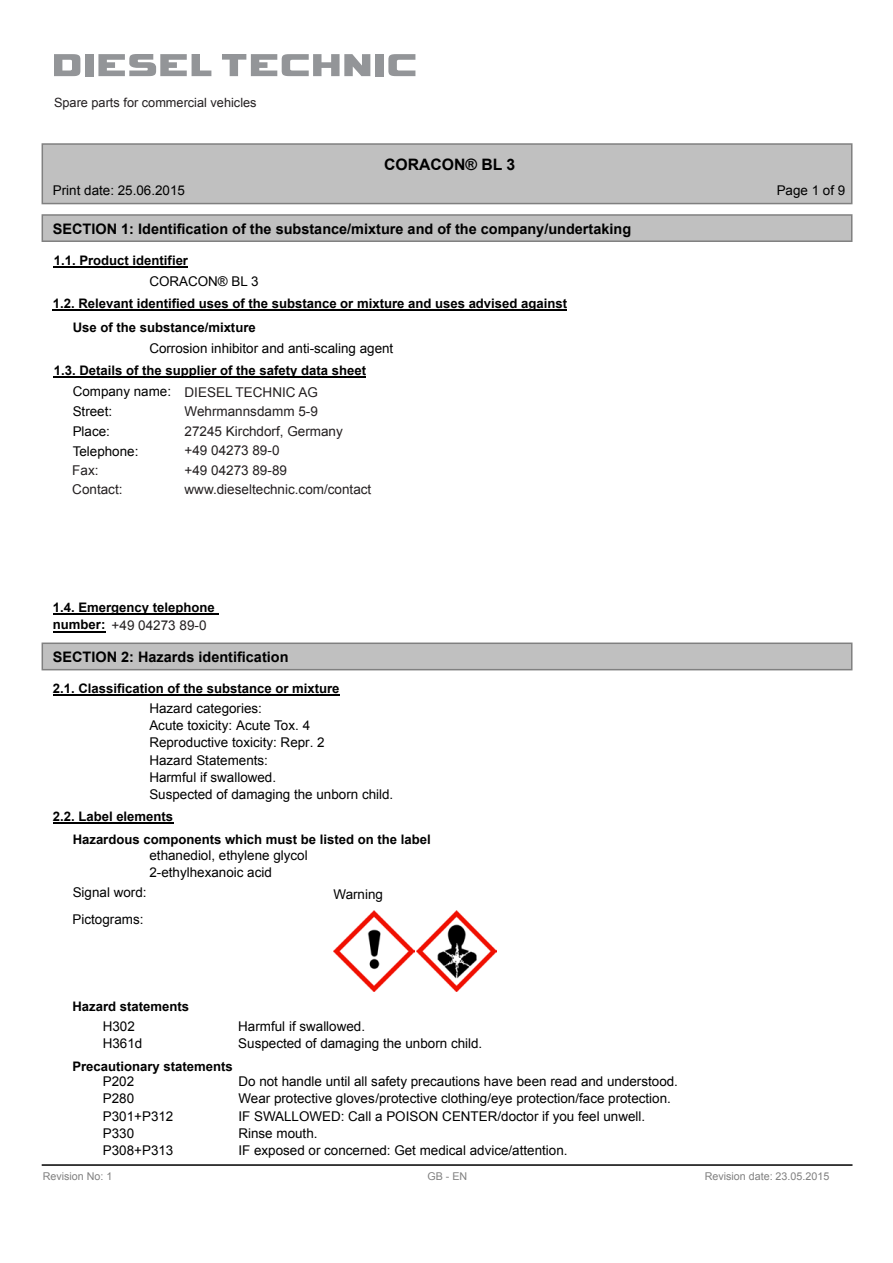
<style>
.page{position:relative;width:893px;height:1263px;background:#fff}
.page>*{position:absolute;margin:0;border:0;box-sizing:border-box;transform-origin:0 0}
.t1{font:700 15.75px "Arial";color:#000}
.t2{font:700 14.4px "Arial";color:#000}
.t3{font:13.5px "Arial";color:#231f20}
.t4{font:13.35px/17.1px "Arial";color:#000}
.t5{font:700 13.2px/24.3px "Arial";color:#000}
.t6{font:12.75px "Arial";color:#231f20}
.t7{font:10.8px "Arial";color:#808080}
</style>
<div class="page">
<div style="left:42px;top:144px;width:810px;height:60px;background:#c0c0c0"></div>
<div style="left:42px;top:143px;width:810px;height:61px;border:2px solid #808080"></div>
<div style="left:42px;top:215px;width:810px;height:26px;background:#c0c0c0"></div>
<div style="left:42px;top:214px;width:810px;height:28px;border:2px solid #808080"></div>
<div style="left:42px;top:643px;width:810px;height:27px;background:#c0c0c0"></div>
<div style="left:42px;top:642px;width:810px;height:28px;border:2px solid #808080"></div>
<hr style="left:42px;top:1164px;width:810px;height:2px;background:#000">
<hr style="left:54px;top:266px;width:134px;height:2px;background:#000">
<hr style="left:53px;top:309px;width:514px;height:2px;background:#000">
<hr style="left:54px;top:376px;width:312px;height:2px;background:#000">
<hr style="left:53px;top:613px;width:165px;height:1px;background:#000">
<hr style="left:53px;top:631px;width:52px;height:1px;background:#000">
<hr style="left:53px;top:695px;width:286px;height:1px;background:#000">
<hr style="left:53px;top:822px;width:120px;height:2px;background:#000">
<img style="left:334px;top:911px;width:80px;height:80px">
<img style="left:416px;top:911px;width:81px;height:80px">
<svg style="left:54px;top:54px;width:26px;height:22px"></svg>
<div style="left:85px;top:54px;width:8px;height:22px;background:#939598"></div>
<svg style="left:98px;top:54px;width:113px;height:22px"></svg>
<svg style="left:222px;top:54px;width:148px;height:22px"></svg>
<div style="left:375px;top:54px;width:9px;height:22px;background:#939598"></div>
<svg style="left:388px;top:54px;width:27px;height:22px"></svg>
<p class="t6" style="left:54px;top:94px;width:204px">Spare parts for commercial vehicles</p>
<p class="t1" style="left:384px;top:154px;width:133px">CORACON® BL 3</p>
<p class="t4" style="left:53px;top:182px;width:134px">Print date: 25.06.2015</p>
<p class="t4" style="left:777px;top:182px;width:70px">Page 1 of 9</p>
<p class="t2" style="left:53px;top:218px;width:580px">SECTION 1: Identification of the substance/mixture and of the company/undertaking</p>
<p class="t4" style="left:149px;top:273px;width:111px">CORACON® BL 3</p>
<p class="t5" style="left:54px;top:248px;width:136px">1.1. Product identifier</p>
<p class="t5" style="left:73px;top:291px;width:496px;text-indent:-20px">1.2. Relevant identified uses of the substance or mixture and uses advised against<br>Use of the substance/mixture</p>
<p class="t4" style="left:149px;top:340px;width:245px">Corrosion inhibitor and anti-scaling agent</p>
<p class="t5" style="left:54px;top:358px;width:314px">1.3. Details of the supplier of the safety data sheet</p>
<p class="t4" style="left:73px;top:381px;width:100px;line-height:20px">Company name:<br>Street:<br>Place:<br>Telephone: e-mail:</p>
<p class="t4" style="left:295px;top:483px;width:66px">Hr. Porada</p>
<p class="t3" style="left:185px;top:383px;width:135px">DIESEL TECHNIC AG</p>
<p class="t3" style="left:185px;top:403px;width:135px">Wehrmannsdamm 5-9</p>
<p class="t3" style="left:185px;top:422px;width:160px">27245 Kirchdorf, Germany</p>
<p class="t3" style="left:185px;top:442px;width:96px">+49 04273 89-0</p>
<p class="t3" style="left:185px;top:461px;width:104px">+49 04273 89-89</p>
<p class="t3" style="left:72px;top:461px;width:28px">Fax:</p>
<p class="t3" style="left:72px;top:481px;width:52px">Contact:</p>
<p class="t3" style="left:185px;top:480px;width:188px">www.dieseltechnic.com/contact</p>
<p class="t5" style="left:53px;top:598px;width:163px;line-height:17.9px">1.4. Emergency telephone number:</p>
<p class="t2" style="left:53px;top:647px;width:237px">SECTION 2: Hazards identification</p>
<p class="t5" style="left:53px;top:677px;width:288px">2.1. Classification of the substance or mixture</p>
<p class="t4" style="left:149px;top:700px;width:246px">Hazard categories:<br>Acute toxicity: Acute Tox. 4<br>Reproductive toxicity: Repr. 2<br>Hazard Statements:<br>Harmful if swallowed.<br>Suspected of damaging the unborn child.</p>
<p class="t5" style="left:73px;top:805px;width:360px;line-height:23.1px;text-indent:-20px">2.2. Label elements<br>Hazardous components which must be listed on the label</p>
<p class="t4" style="left:149px;top:847px;width:160px">ethanediol, ethylene glycol<br>2-ethylhexanoic acid</p>
<p class="t4" style="left:73px;top:884px;width:75px">Signal word:</p>
<p class="t4" style="left:334px;top:885px;width:51px">Warning</p>
<p class="t4" style="left:73px;top:911px;width:72px">Pictograms:</p>
<p class="t3" style="left:112px;top:616px;width:96px">+49 04273 89-0</p>
<p class="t5" style="left:72px;top:995px;width:118px">Hazard statements</p>
<p class="t4" style="left:103px;top:1017px;width:34px">H302</p>
<p class="t4" style="left:238px;top:1017px;width:128px">Harmful if swallowed.</p>
<p class="t4" style="left:103px;top:1034px;width:41px">H361d</p>
<p class="t4" style="left:238px;top:1034px;width:246px">Suspected of damaging the unborn child.</p>
<p class="t5" style="left:72px;top:1054px;width:162px">Precautionary statements</p>
<p class="t4" style="left:103px;top:1073px;width:33px">P202</p>
<p class="t4" style="left:238px;top:1073px;width:441px">Do not handle until all safety precautions have been read and understood.</p>
<p class="t4" style="left:103px;top:1090px;width:33px">P280</p>
<p class="t4" style="left:238px;top:1090px;width:434px">Wear protective gloves/protective clothing/eye protection/face protection.</p>
<p class="t4" style="left:103px;top:1107px;width:72px">P301+P312</p>
<p class="t4" style="left:238px;top:1107px;width:408px">IF SWALLOWED: Call a POISON CENTER/doctor if you feel unwell.</p>
<p class="t4" style="left:103px;top:1124px;width:33px">P330</p>
<p class="t4" style="left:238px;top:1124px;width:81px">Rinse mouth.</p>
<p class="t4" style="left:103px;top:1141px;width:72px">P308+P313</p>
<p class="t4" style="left:238px;top:1141px;width:331px">IF exposed or concerned: Get medical advice/attention.</p>
<p class="t7" style="left:43px;top:1169px;width:71px">Revision No: 1</p>
<p class="t7" style="left:427px;top:1169px;width:41px">GB - EN</p>
<p class="t7" style="left:705px;top:1169px;width:126px">Revision date: 23.05.2015</p>
</div>
